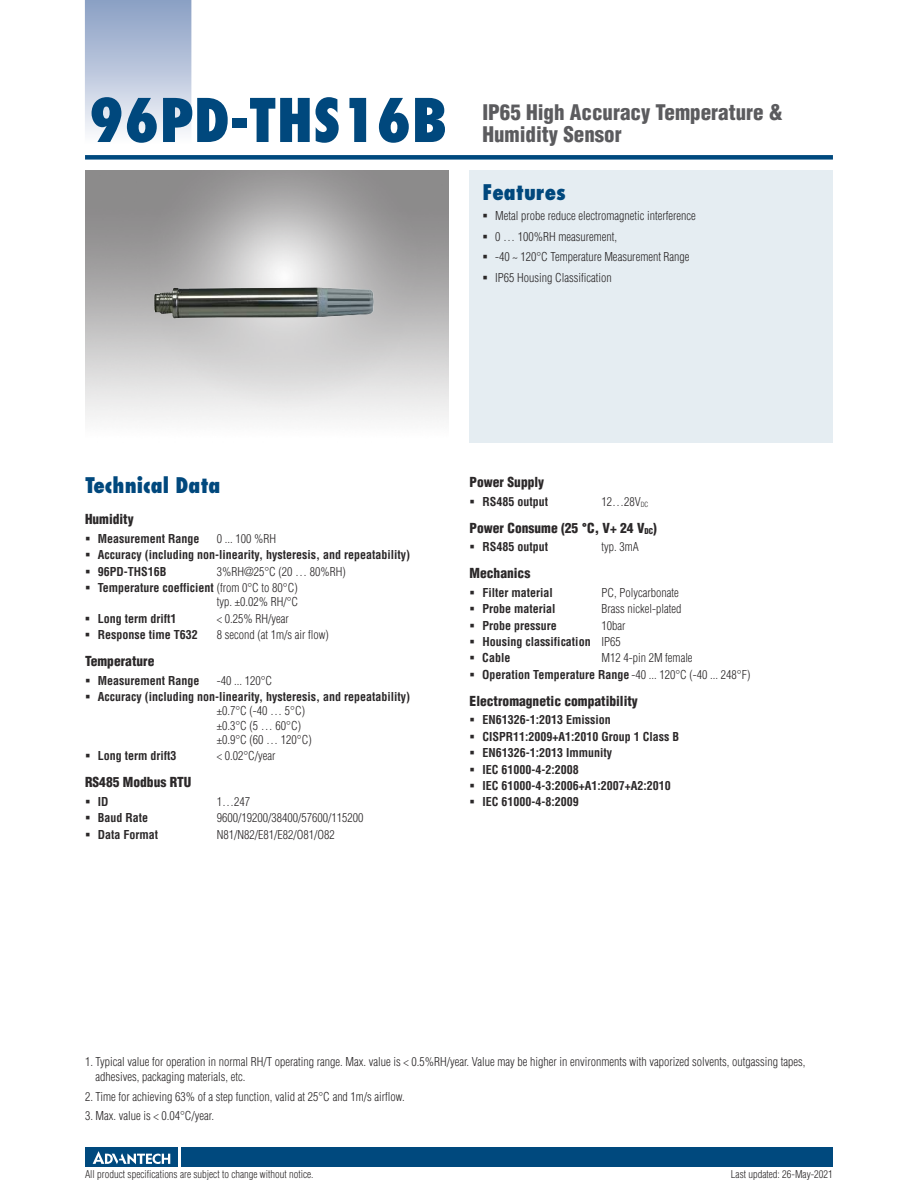
<style>
.page{position:relative;width:918px;height:1188px;background:#fff}
.page>*{position:absolute;margin:0;border:0;box-sizing:border-box;transform-origin:0 0}
.t1{font:800 condensed 58.5px "Futura";color:#00487d}
.t2{font:900 condensed 21px/22.5px "Helvetica";color:#5b5b5e}
.t3{font:800 condensed 21px "Futura";color:#00487d}
.t4{font:900 condensed 13.5px "Helvetica";color:#2b2829}
.t5{font:300 condensed 12px/20.7px "Helvetica";color:#2b2829}
.t6{font:700 condensed 12px/16.4px "Helvetica";color:#2b2829}
.t7{font:300 condensed 10.5px "Helvetica";color:#2b2829}
.s1{font-weight:700}
.s2{font-weight:300}
</style>
<div class="page">
<div style="left:85px;top:155px;width:748px;height:5px;background:#00497e"></div>
<div style="left:182px;top:1147px;width:651px;height:20px;background:#00497e"></div>
<div style="left:85px;top:1147px;width:93px;height:20px;background:#00497e"></div>
<svg style="left:93px;top:1151px;width:77px;height:13px"></svg>
<div style="left:470px;top:170px;width:363px;height:272px;background:#e5edf2"></div>
<img style="left:108px;top:219px;width:307px;height:166px">
<h1 class="t1" style="left:89px;top:95px;width:360px">96PD-THS16B</h1>
<h2 class="t2" style="left:482px;top:102px;width:302px">IP65 High Accuracy Temperature &amp;<br>Humidity Sensor</h2>
<h2 class="t3" style="left:482px;top:180px;width:85px">Features</h2>
<p class="t5" style="left:495px;top:206px;width:202px">Metal probe reduce electromagnetic interference 0 … 100%RH measurement,<br>-40 ~ 120°C Temperature Measurement Range IP65 Housing Classification</p>
<h2 class="t3" style="left:85px;top:476px;width:137px">Technical Data</h2>
<p class="t4" style="left:85px;top:514px;width:50px">Humidity</p>
<p class="t6" style="left:98px;top:531px;width:103px">Measurement Range</p>
<p class="t5" style="left:217px;top:529px;width:61px">0 ... 100 %RH</p>
<p class="t6" style="left:98px;top:548px;width:314px">Accuracy (including non-linearity, hysteresis, and repeatability)<br>96PD-THS16B</p>
<p class="t5" style="left:98px;top:564px;width:250px;line-height:16.4px;text-indent:119px">3%RH@25°C (20 … 80%RH)<br><span class="s1">Temperature coefficient</span> (from 0°C to 80°C)</p>
<p class="t5" style="left:217px;top:593px;width:83px">typ. ±0.02% RH/°C</p>
<p class="t6" style="left:98px;top:611px;width:80px">Long term drift1</p>
<p class="t5" style="left:217px;top:609px;width:73px">&lt; 0.25% RH/year</p>
<p class="t6" style="left:98px;top:628px;width:101px">Response time T632</p>
<p class="t5" style="left:217px;top:625px;width:113px">8 second (at 1m/s air flow)</p>
<p class="t4" style="left:85px;top:656px;width:71px">Temperature</p>
<p class="t6" style="left:98px;top:673px;width:103px">Measurement Range</p>
<p class="t5" style="left:217px;top:671px;width:57px">-40 ... 120°C</p>
<p class="t6" style="left:98px;top:690px;width:314px">Accuracy (including non-linearity, hysteresis, and repeatability)</p>
<p class="t5" style="left:217px;top:705px;width:96px;line-height:14.2px">±0.7°C (-40 … 5°C) ±0.3°C (5 … 60°C) ±0.9°C (60 … 120°C)</p>
<p class="t6" style="left:98px;top:749px;width:80px">Long term drift3</p>
<p class="t5" style="left:217px;top:746px;width:60px">&lt; 0.02°C/year</p>
<p class="t4" style="left:85px;top:777px;width:108px">RS485 Modbus RTU</p>
<p class="t6" style="left:98px;top:794px;width:12px">ID</p>
<p class="t5" style="left:217px;top:792px;width:35px">1…247</p>
<p class="t6" style="left:98px;top:811px;width:52px">Baud Rate</p>
<p class="t5" style="left:217px;top:808px;width:148px">9600/19200/38400/57600/115200</p>
<p class="t6" style="left:98px;top:827px;width:62px">Data Format</p>
<p class="t5" style="left:217px;top:825px;width:119px">N81/N82/E81/E82/O81/O82</p>
<p class="t4" style="left:470px;top:477px;width:76px">Power Supply</p>
<p class="t6" style="left:482px;top:494px;width:67px">RS485 output</p>
<p class="t5" style="left:601px;top:492px;width:49px">12…28V<sub>DC</sub></p>
<p class="t4" style="left:470px;top:522px;width:189px">Power Consume (25 °C, V+ 24 V<sub>DC</sub>)</p>
<p class="t6" style="left:482px;top:540px;width:67px">RS485 output</p>
<p class="t5" style="left:601px;top:538px;width:39px">typ. 3mA</p>
<p class="t4" style="left:470px;top:568px;width:62px">Mechanics</p>
<p class="t6" style="left:482px;top:585px;width:72px">Filter material</p>
<p class="t5" style="left:601px;top:583px;width:79px">PC, Polycarbonate</p>
<p class="t6" style="left:482px;top:602px;width:75px">Probe material</p>
<p class="t5" style="left:601px;top:600px;width:81px">Brass nickel-plated</p>
<p class="t6" style="left:482px;top:618px;width:76px">Probe pressure</p>
<p class="t6" style="left:482px;top:618px;width:145px;text-indent:119px"><span class="s2">10bar<br></span>Housing classification <span class="s2">IP65<br></span>Cable</p>
<p class="t5" style="left:482px;top:651px;width:270px;line-height:16.4px;text-indent:119px">M12 4-pin 2M female<br><span class="s1">Operation Temperature Range</span> -40 ... 120°C (-40 ... 248°F)</p>
<p class="t4" style="left:470px;top:696px;width:170px">Electromagnetic compatibility</p>
<p class="t6" style="left:482px;top:713px;width:198px">EN61326-1:2013 Emission<br>CISPR11:2009+A1:2010 Group 1 Class B<br>EN61326-1:2013 Immunity<br>IEC 61000-4-2:2008<br>IEC 61000-4-3:2006+A1:2007+A2:2010<br>IEC 61000-4-8:2009</p>
<p class="t5" style="left:96px;top:1056px;width:711px;line-height:15px;text-indent:-10px">1. Typical value for operation in normal RH/T operating range. Max. value is &lt; 0.5%RH/year. Value may be higher in environments with vaporized solvents, outgassing tapes, adhesives, packaging materials, etc.</p>
<p class="t5" style="left:85px;top:1087px;width:321px">2. Time for achieving 63% of a step function, valid at 25°C and 1m/s airflow.</p>
<p class="t5" style="left:85px;top:1106px;width:131px">3. Max. value is &lt; 0.04°C/year.</p>
<p class="t7" style="left:85px;top:1170px;width:230px">All product specifications are subject to change without notice.</p>
<p class="t7" style="left:731px;top:1170px;width:104px">Last updated: 26-May-2021</p>
</div>
